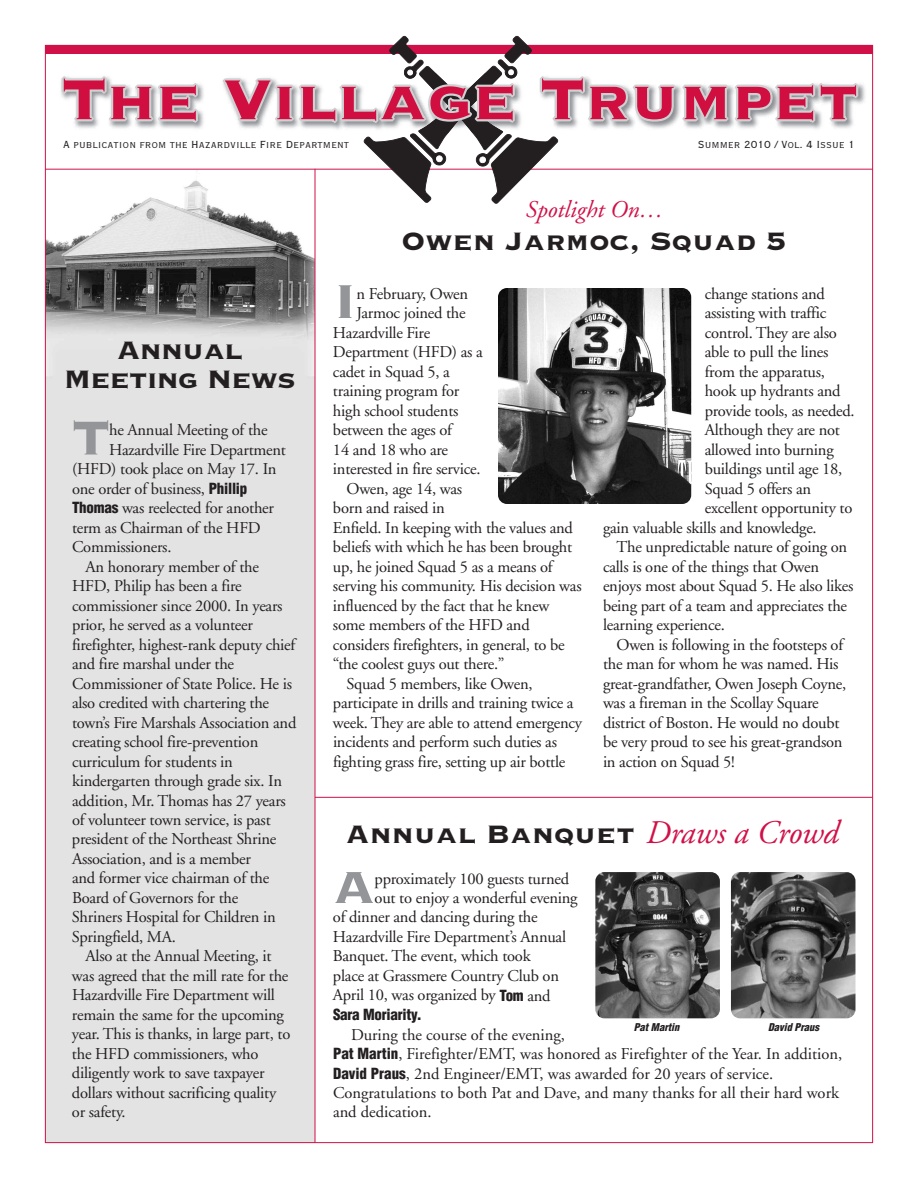
<style>
.page{position:relative;width:918px;height:1188px;background:#fff}
.page>*{position:absolute;margin:0;border:0;box-sizing:border-box;transform-origin:0 0}
.t1{font:62.25px "Copperplate Thirty Three BC";color:#939598}
.t2{font:58.8px "Copperplate Thirty Three BC";color:#939598}
.t3{font:33px "Copperplate Thirty Three BC";color:#231f20}
.t4{font:33px/28.5px "Copperplate Thirty Three BC";letter-spacing:-.025em;color:#231f20;text-align:center}
.t5{font:italic 24px "Adobe Garamond";color:#d11048}
.t6{font:16.5px/19.5px "Adobe Garamond";letter-spacing:-.015em;color:#231f20}
.t7{font:900 condensed 15px "Helvetica";letter-spacing:-.015em;color:#231f20}
.t8{font:13.5px "Copperplate Twenty Nine BC";color:#231f20}
.t9{font:italic 900 condensed 10.5px "Helvetica";color:#231f20}
.s1{font-family:"Helvetica";font-weight:900;font-stretch:condensed;font-size:15px}
.s2{font-family:"Adobe Garamond";font-style:italic;color:#d11048}
</style>
<div class="page">
<img style="left:47px;top:180px;width:268px;height:961px">
<hr style="left:45px;top:169px;width:828px;height:1px;background:#d11048">
<div style="left:45px;top:45px;width:828px;height:9px;background:#d11048"></div>
<img style="left:61px;top:78px;width:804px;height:51px">
<svg style="left:62px;top:76px;width:136px;height:47px"></svg>
<svg style="left:223px;top:36px;width:453px;height:168px"></svg>
<svg style="left:682px;top:85px;width:47px;height:36px;background:#cc6782"></svg>
<svg style="left:735px;top:83px;width:123px;height:40px;background:#d1869a"></svg>
<hr style="left:315px;top:169px;width:1px;height:974px;background:#d11048">
<hr style="left:315px;top:797px;width:558px;height:1px;background:#d11048">
<img style="left:731px;top:872px;width:124px;height:146px;border-radius:9px">
<img style="left:595px;top:872px;width:125px;height:146px;border-radius:9px">
<img style="left:498px;top:288px;width:193px;height:216px;border-radius:9px">
<p class="t8" style="left:63px;top:136px;width:288px">A publication from the Hazardville Fire Department</p>
<p class="t8" style="left:698px;top:136px;width:159px">Summer 2010 / Vol. 4 Issue 1</p>
<h3 class="t4" style="left:64px;top:334px;width:234px">Annual<br>Meeting News</h3>
<h1 class="t1" style="left:72px;top:397px;width:40px">T</h1>
<p class="t6" style="left:109px;top:421px;width:160px">he Annual Meeting of the</p>
<p class="t6" style="left:109px;top:441px;width:178px">Hazardville Fire Department</p>
<p class="t6" style="left:72px;top:460px;width:206px">(HFD) took place on May 17. In</p>
<p class="t6" style="left:72px;top:480px;width:177px">one order of business, <span class="s1">Phillip</span></p>
<p class="t6" style="left:72px;top:499px;width:204px"><span class="s1">Thomas</span> was reelected for another</p>
<p class="t6" style="left:72px;top:519px;width:190px">term as Chairman of the HFD</p>
<p class="t6" style="left:72px;top:538px;width:101px">Commissioners.</p>
<p class="t6" style="left:86px;top:558px;width:175px">An honorary member of the</p>
<p class="t6" style="left:72px;top:577px;width:171px">HFD, Philip has been a fire</p>
<p class="t6" style="left:72px;top:597px;width:212px">commissioner since 2000. In years</p>
<p class="t6" style="left:72px;top:616px;width:183px">prior, he served as a volunteer</p>
<p class="t6" style="left:72px;top:636px;width:225px">firefighter, highest-rank deputy chief</p>
<p class="t6" style="left:72px;top:655px;width:164px">and fire marshal under the</p>
<p class="t6" style="left:72px;top:675px;width:222px">Commissioner of State Police. He is</p>
<p class="t6" style="left:72px;top:694px;width:199px">also credited with chartering the</p>
<p class="t6" style="left:72px;top:714px;width:226px">town’s Fire Marshals Association and</p>
<p class="t6" style="left:72px;top:733px;width:188px">creating school fire-prevention</p>
<p class="t6" style="left:72px;top:753px;width:162px">curriculum for students in</p>
<p class="t6" style="left:72px;top:772px;width:212px">kindergarten through grade six. In</p>
<p class="t6" style="left:72px;top:792px;width:215px">addition, Mr. Thomas has 27 years</p>
<p class="t6" style="left:72px;top:811px;width:200px">of volunteer town service, is past</p>
<p class="t6" style="left:72px;top:831px;width:206px">president of the Northeast Shrine</p>
<p class="t6" style="left:72px;top:850px;width:181px">Association, and is a member</p>
<p class="t6" style="left:72px;top:870px;width:199px">and former vice chairman of the</p>
<p class="t6" style="left:72px;top:889px;width:168px">Board of Governors for the</p>
<p class="t6" style="left:72px;top:909px;width:205px">Shriners Hospital for Children in</p>
<p class="t6" style="left:72px;top:928px;width:105px">Springfield, MA.</p>
<p class="t6" style="left:86px;top:948px;width:188px">Also at the Annual Meeting, it</p>
<p class="t6" style="left:72px;top:967px;width:218px">was agreed that the mill rate for the</p>
<p class="t6" style="left:72px;top:987px;width:205px">Hazardville Fire Department will</p>
<p class="t6" style="left:72px;top:1006px;width:213px">remain the same for the upcoming</p>
<p class="t6" style="left:72px;top:1026px;width:220px">year. This is thanks, in large part, to</p>
<p class="t6" style="left:72px;top:1045px;width:188px">the HFD commissioners, who</p>
<p class="t6" style="left:72px;top:1065px;width:194px">diligently work to save taxpayer</p>
<p class="t6" style="left:72px;top:1084px;width:206px">dollars without sacrificing quality</p>
<p class="t6" style="left:72px;top:1104px;width:55px">or safety.</p>
<h3 class="t5" style="left:525px;top:200px;width:139px">Spotlight On…</h3>
<h3 class="t3" style="left:402px;top:220px;width:386px">Owen Jarmoc, Squad 5</h3>
<h1 class="t1" style="left:333px;top:260px;width:26px">I</h1>
<p class="t6" style="left:356px;top:285px;width:113px">n February, Owen</p>
<p class="t6" style="left:356px;top:304px;width:111px">Jarmoc joined the</p>
<p class="t6" style="left:333px;top:324px;width:99px">Hazardville Fire</p>
<p class="t6" style="left:333px;top:343px;width:151px">Department (HFD) as a</p>
<p class="t6" style="left:333px;top:363px;width:118px">cadet in Squad 5, a</p>
<p class="t6" style="left:333px;top:382px;width:128px">training program for</p>
<p class="t6" style="left:333px;top:402px;width:127px">high school students</p>
<p class="t6" style="left:333px;top:421px;width:121px">between the ages of</p>
<p class="t6" style="left:333px;top:441px;width:117px">14 and 18 who are</p>
<p class="t6" style="left:333px;top:460px;width:149px">interested in fire service.</p>
<p class="t6" style="left:346px;top:480px;width:117px">Owen, age 14, was</p>
<p class="t6" style="left:333px;top:499px;width:113px">born and raised in</p>
<p class="t6" style="left:333px;top:519px;width:241px">Enfield. In keeping with the values and</p>
<p class="t6" style="left:333px;top:538px;width:241px">beliefs with which he has been brought</p>
<p class="t6" style="left:333px;top:558px;width:221px">up, he joined Squad 5 as a means of</p>
<p class="t6" style="left:333px;top:577px;width:250px">serving his community. His decision was</p>
<p class="t6" style="left:333px;top:597px;width:218px">influenced by the fact that he knew</p>
<p class="t6" style="left:333px;top:616px;width:198px">some members of the HFD and</p>
<p class="t6" style="left:333px;top:636px;width:233px">considers firefighters, in general, to be</p>
<p class="t6" style="left:333px;top:655px;width:173px">“the coolest guys out there.”</p>
<p class="t6" style="left:347px;top:675px;width:188px">Squad 5 members, like Owen,</p>
<p class="t6" style="left:333px;top:694px;width:242px">participate in drills and training twice a</p>
<p class="t6" style="left:333px;top:714px;width:251px">week. They are able to attend emergency</p>
<p class="t6" style="left:333px;top:733px;width:226px">incidents and perform such duties as</p>
<p class="t6" style="left:333px;top:753px;width:234px">fighting grass fire, setting up air bottle</p>
<p class="t6" style="left:705px;top:285px;width:122px">change stations and</p>
<p class="t6" style="left:705px;top:304px;width:123px">assisting with traffic</p>
<p class="t6" style="left:705px;top:324px;width:134px">control. They are also</p>
<p class="t6" style="left:705px;top:343px;width:125px">able to pull the lines</p>
<p class="t6" style="left:705px;top:363px;width:122px">from the apparatus,</p>
<p class="t6" style="left:705px;top:382px;width:137px">hook up hydrants and</p>
<p class="t6" style="left:705px;top:402px;width:152px">provide tools, as needed.</p>
<p class="t6" style="left:705px;top:421px;width:137px">Although they are not</p>
<p class="t6" style="left:705px;top:441px;width:130px">allowed into burning</p>
<p class="t6" style="left:705px;top:460px;width:139px">buildings until age 18,</p>
<p class="t6" style="left:705px;top:480px;width:108px">Squad 5 offers an</p>
<p class="t6" style="left:705px;top:499px;width:149px">excellent opportunity to</p>
<p class="t6" style="left:603px;top:519px;width:215px">gain valuable skills and knowledge.</p>
<p class="t6" style="left:617px;top:538px;width:232px">The unpredictable nature of going on</p>
<p class="t6" style="left:603px;top:558px;width:218px">calls is one of the things that Owen</p>
<p class="t6" style="left:603px;top:577px;width:252px">enjoys most about Squad 5. He also likes</p>
<p class="t6" style="left:603px;top:597px;width:246px">being part of a team and appreciates the</p>
<p class="t6" style="left:603px;top:616px;width:123px">learning experience.</p>
<p class="t6" style="left:617px;top:636px;width:228px">Owen is following in the footsteps of</p>
<p class="t6" style="left:603px;top:655px;width:237px">the man for whom he was named. His</p>
<p class="t6" style="left:603px;top:675px;width:245px">great-grandfather, Owen Joseph Coyne,</p>
<p class="t6" style="left:603px;top:694px;width:217px">was a fireman in the Scollay Square</p>
<p class="t6" style="left:603px;top:714px;width:238px">district of Boston. He would no doubt</p>
<p class="t6" style="left:603px;top:733px;width:241px">be very proud to see his great-grandson</p>
<p class="t6" style="left:603px;top:753px;width:133px">in action on Squad 5!</p>
<h3 class="t3" style="left:346px;top:812px;width:493px">Annual Banquet <span class="s2">Draws a Crowd</span></h3>
<h2 class="t2" style="left:333px;top:848px;width:44px">A</h2>
<p class="t6" style="left:375px;top:870px;width:196px">pproximately 100 guests turned</p>
<p class="t6" style="left:375px;top:889px;width:205px">out to enjoy a wonderful evening</p>
<p class="t6" style="left:333px;top:909px;width:206px">of dinner and dancing during the</p>
<p class="t6" style="left:333px;top:928px;width:235px">Hazardville Fire Department’s Annual</p>
<p class="t6" style="left:333px;top:948px;width:199px">Banquet. The event, which took</p>
<p class="t6" style="left:333px;top:967px;width:228px">place at Grassmere Country Club on</p>
<p class="t6" style="left:333px;top:987px;width:219px">April 10, was organized by <span class="s1">Tom</span> and</p>
<p class="t7" style="left:333px;top:1006px;width:90px">Sara Moriarity.</p>
<p class="t6" style="left:333px;top:1026px;width:511px;text-indent:18px">During the course of the evening,<br><span class="s1">Pat Martin</span>, Firefighter/EMT, was honored as Firefighter of the Year. In addition, <span class="s1">David Praus</span>, 2nd Engineer/EMT, was awarded for 20 years of service.<br>Congratulations to both Pat and Dave, and many thanks for all their hard work and dedication.</p>
<p class="t9" style="left:634px;top:1021px;width:47px">Pat Martin</p>
<p class="t9" style="left:768px;top:1021px;width:53px">David Praus</p>
</div>
